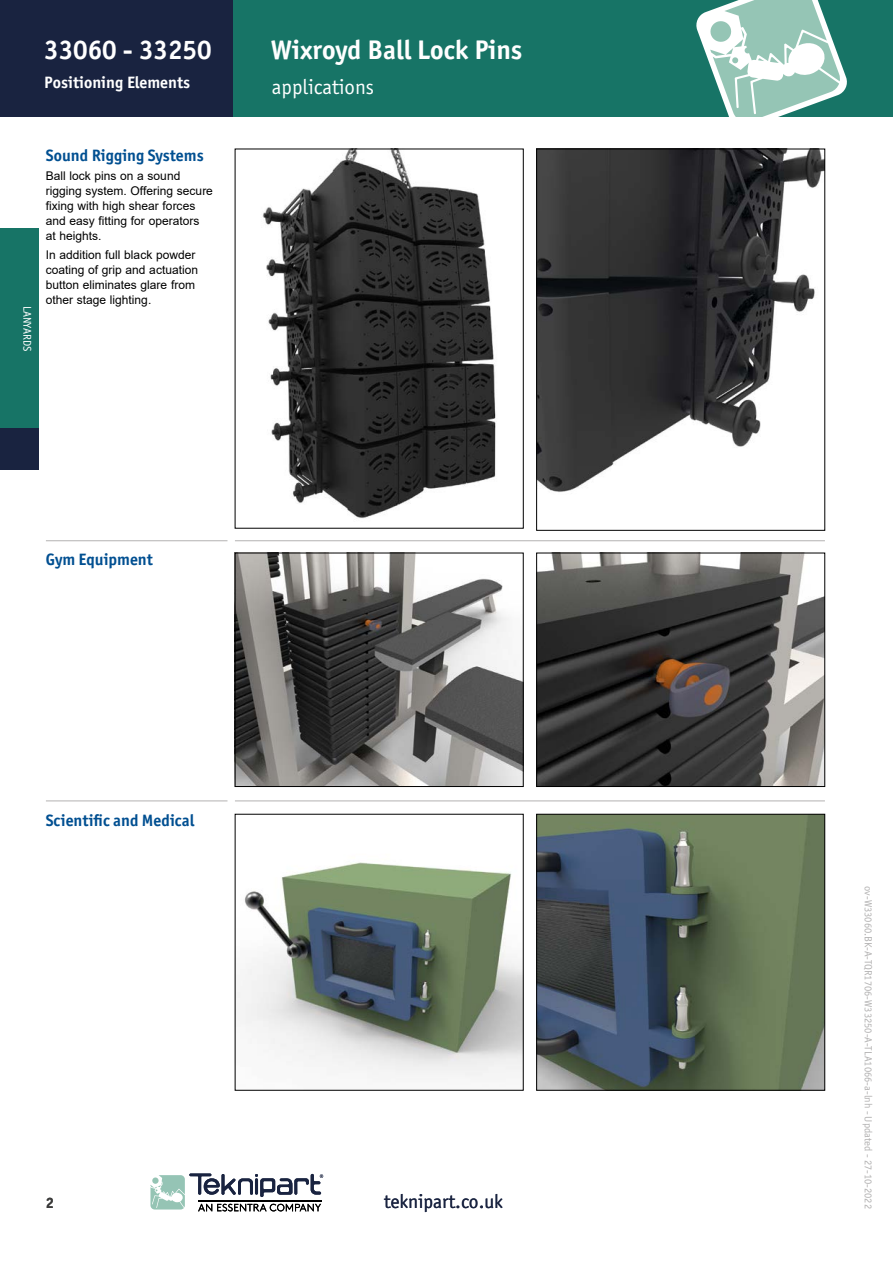
<style>
.page{position:relative;width:893px;height:1263px;background:#fff}
.page>*{position:absolute;margin:0;border:0;box-sizing:border-box;transform-origin:0 0}
.t1{font:700 27px "Officina Sans ITC Pro";color:#fff}
.t2{font:21px "Officina Sans ITC Pro";color:#fff}
.t3{font:19.5px "Officina Sans ITC Pro";color:#192340}
.t4{font:700 16.5px "Officina Sans ITC Pro";color:#004f91}
.t5{font:700 16.5px "Officina Sans ITC Pro";color:#fff}
.t6{font:700 15px "Officina Sans ITC Pro";color:#3c3c3b}
.t7{font:12px/15px "Arial";color:#000}
.t8{font:11.25px "Officina Sans ITC Pro";color:#fff}
.t9{font:10.5px "Officina Sans ITC Pro";color:#b3b2b2}
</style>
<div class="page">
<div style="left:0;top:0;width:234px;height:116px;background:#192340"></div>
<div style="left:0;top:228px;width:38px;height:200px;background:#177466"></div>
<div style="left:0;top:428px;width:38px;height:38px;background:#192340"></div>
<div style="left:0;top:432px;width:38px;height:38px;background:#192340"></div>
<div style="left:234px;top:0;width:659px;height:116px;background:#177466"></div>
<svg style="left:696px;top:0;width:151px;height:116px"></svg>
<img style="left:538px;top:151px;width:285px;height:341px">
<div style="left:536px;top:149px;width:289px;height:381px;border:1px solid #000"></div>
<img style="left:262px;top:151px;width:234px;height:368px">
<img style="left:538px;top:555px;width:285px;height:230px">
<div style="left:536px;top:553px;width:289px;height:234px;border:1px solid #000"></div>
<img style="left:237px;top:555px;width:284px;height:230px">
<div style="left:235px;top:553px;width:288px;height:234px;border:1px solid #000"></div>
<img style="left:538px;top:816px;width:285px;height:272px">
<div style="left:536px;top:814px;width:289px;height:276px;border:1px solid #000"></div>
<img style="left:237px;top:862px;width:284px;height:215px">
<hr style="left:46px;top:540px;width:181px;height:1px;background:#b3b2b2">
<hr style="left:235px;top:540px;width:590px;height:1px;background:#b3b2b2">
<hr style="left:46px;top:800px;width:181px;height:1px;background:#b3b2b2">
<hr style="left:235px;top:800px;width:590px;height:1px;background:#b3b2b2">
<svg style="left:150px;top:1173px;width:173px;height:38px"></svg>
<h1 class="t1" style="left:271px;top:33px;width:253px">Wixroyd Ball Lock Pins</h1>
<h1 class="t1" style="left:44px;top:33px;width:169px">33060 - 33250</h1>
<h3 class="t5" style="left:44px;top:72px;width:147px">Positioning Elements</h3>
<h2 class="t2" style="left:272px;top:75px;width:104px">applications</h2>
<p class="t8" style="left:34px;top:306px;width:47px;rotate:90deg">LANYARDS</p>
<h3 class="t4" style="left:46px;top:145px;width:159px">Sound Rigging Systems</h3>
<p class="t7" style="left:46px;top:168px;width:169px">Ball lock pins on a sound rigging system. Offering secure fixing with high shear forces and easy fitting for operators<br>at heights.</p>
<p class="t7" style="left:46px;top:247px;width:154px">In addition full black powder coating of grip and actuation button eliminates glare from other stage lighting.</p>
<h3 class="t4" style="left:46px;top:549px;width:108px">Gym Equipment</h3>
<h3 class="t4" style="left:46px;top:810px;width:150px">Scientific and Medical</h3>
<p class="t6" style="left:46px;top:1193px;width:10px">2</p>
<h3 class="t3" style="left:384px;top:1189px;width:120px">teknipart.co.uk</h3>
<p class="t9" style="left:875px;top:886px;width:324px;rotate:90deg">ov-W33060.BK-A-TQR1706-W33250-A-TLA1066-a-lnh - Updated - 27-10-2022</p>
</div>
